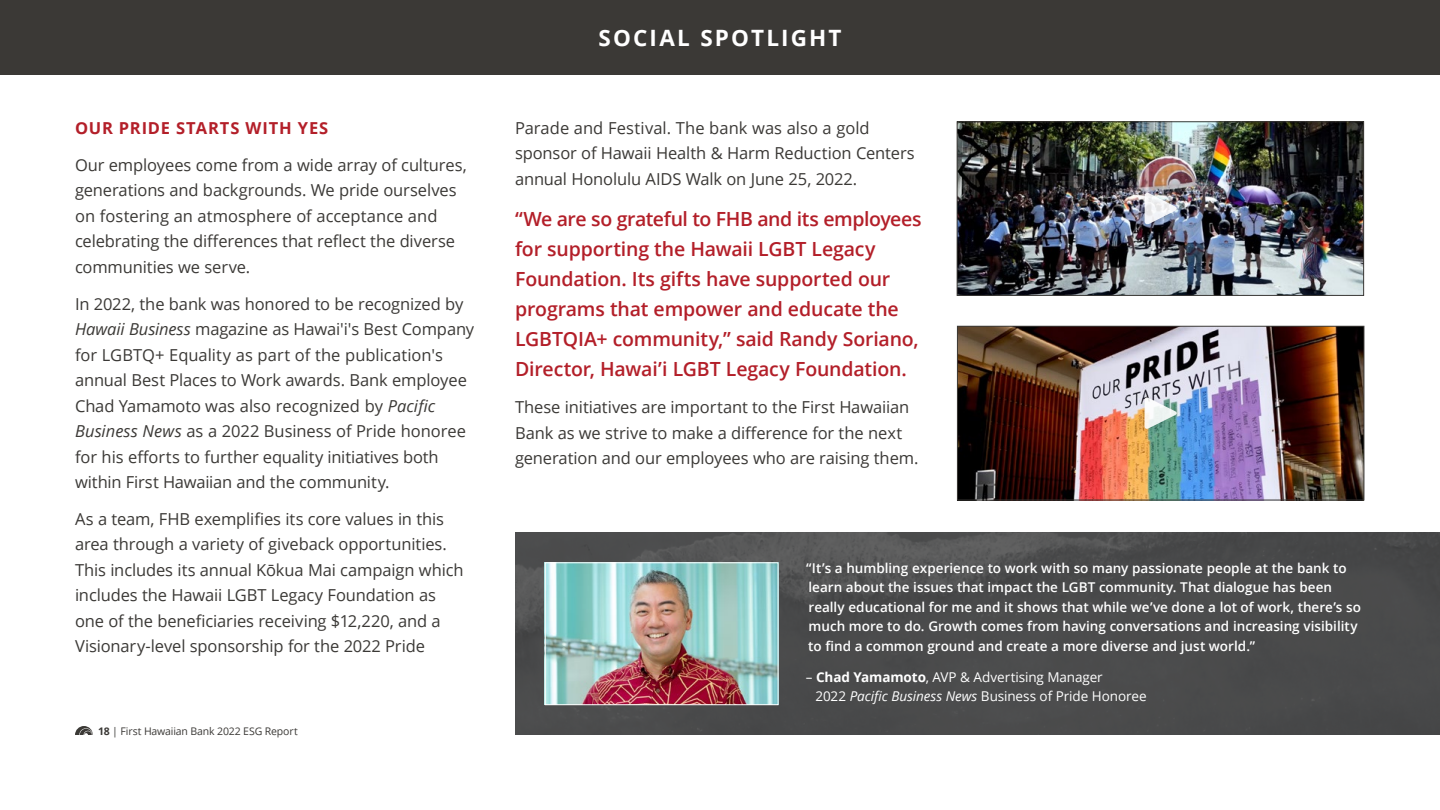
<style>
.page{position:relative;width:1440px;height:810px;background:#fff}
.page>*{position:absolute;margin:0;border:0;box-sizing:border-box;transform-origin:0 0}
.t1{font:700 22.5px "Open Sans";letter-spacing:.095em;color:#fff}
.t2{font:600 19.5px/30px "Open Sans";letter-spacing:-.01em;color:#b31f29}
.t3{font:16.5px/25.5px "Open Sans";letter-spacing:-.005em;color:#3b3936}
.t4{font:700 16.5px "Open Sans";letter-spacing:.05em;color:#b31f29}
.t5{font:600 13.5px/19.5px "Open Sans";color:#fff}
.t6{font:13.5px/19.5px "Open Sans";letter-spacing:-.005em;color:#fff}
.t7{font:10.5px "Open Sans";letter-spacing:-.015em;color:#3b3936}
.s1{font-style:italic}
.s2{font-weight:700}
</style>
<div class="page">
<div style="left:0;top:0;width:1440px;height:75px;background:#3b3936"></div>
<img style="left:959px;top:124px;width:403px;height:170px">
<div style="left:957px;top:122px;width:407px;height:174px;border:1px solid #3b3936"></div>
<div style="left:1137px;top:185px;width:47px;height:46px;background:#000;opacity:.1"></div>
<svg style="left:1145px;top:192px;width:32px;height:33px"></svg>
<img style="left:959px;top:328px;width:403px;height:170px">
<div style="left:957px;top:326px;width:407px;height:174px;border:1px solid #3b3936"></div>
<div style="left:1139px;top:392px;width:43px;height:42px;background:#000;opacity:.1"></div>
<svg style="left:1145px;top:397px;width:32px;height:33px"></svg>
<svg style="left:515px;top:532px;width:925px;height:203px;background:#4b4c4c"></svg>
<img style="left:547px;top:564px;width:229px;height:139px">
<div style="left:545px;top:562px;width:233px;height:143px;border:1px solid #fff"></div>
<svg style="left:75px;top:726px;width:18px;height:9px"></svg>
<p class="t4" style="left:75px;top:116px;width:255px">OUR PRIDE STARTS WITH YES</p>
<p class="t3" style="left:75px;top:152px;width:393px">Our employees come from a wide array of cultures, generations and backgrounds. We pride ourselves on fostering an atmosphere of acceptance and celebrating the differences that reflect the diverse communities we serve.</p>
<p class="t3" style="left:75px;top:290px;width:401px">In 2022, the bank was honored to be recognized by <span class="s1">Hawaii Business</span> magazine as Hawai'i's Best Company for LGBTQ+ Equality as part of the publication's annual Best Places to Work awards. Bank employee Chad Yamamoto was also recognized by <span class="s1">Pacific Business News</span> as a 2022 Business of Pride honoree for his efforts to further equality initiatives both within First Hawaiian and the community.</p>
<p class="t3" style="left:75px;top:506px;width:390px">As a team, FHB exemplifies its core values in this area through a variety of giveback opportunities.<br>This includes its annual Kōkua Mai campaign which includes the Hawaii LGBT Legacy Foundation as one of the beneficiaries receiving $12,220, and a Visionary-level sponsorship for the 2022 Pride</p>
<p class="t7" style="left:98px;top:724px;width:201px"><span class="s2">18</span> | First Hawaiian Bank 2022 ESG Report</p>
<h1 class="t1" style="left:599px;top:22px;width:244px">SOCIAL SPOTLIGHT</h1>
<p class="t3" style="left:515px;top:115px;width:401px">Parade and Festival. The bank was also a gold sponsor of Hawaii Health &amp; Harm Reduction Centers annual Honolulu AIDS Walk on June 25, 2022.</p>
<p class="t2" style="left:515px;top:204px;width:408px">“We are so grateful to FHB and its employees for supporting the Hawaii LGBT Legacy Foundation. Its gifts have supported our programs that empower and educate the LGBTQIA+ community,” said Randy Soriano, Director, Hawai’i LGBT Legacy Foundation.</p>
<p class="t3" style="left:515px;top:394px;width:405px">These initiatives are important to the First Hawaiian<br>Bank as we strive to make a difference for the next generation and our employees who are raising them.</p>
<p class="t5" style="left:806px;top:558px;width:556px">“It’s a humbling experience to work with so many passionate people at the bank to learn about the issues that impact the LGBT community. That dialogue has been really educational for me and it shows that while we’ve done a lot of work, there’s so much more to do. Growth comes from having conversations and increasing visibility to find a common ground and create a more diverse and just world.”</p>
<p class="t6" style="left:816px;top:667px;width:333px;text-indent:-10px">– <span class="s2">Chad Yamamoto</span>, AVP &amp; Advertising Manager<br>2022 <span class="s1">Pacific Business News</span> Business of Pride Honoree</p>
</div>
